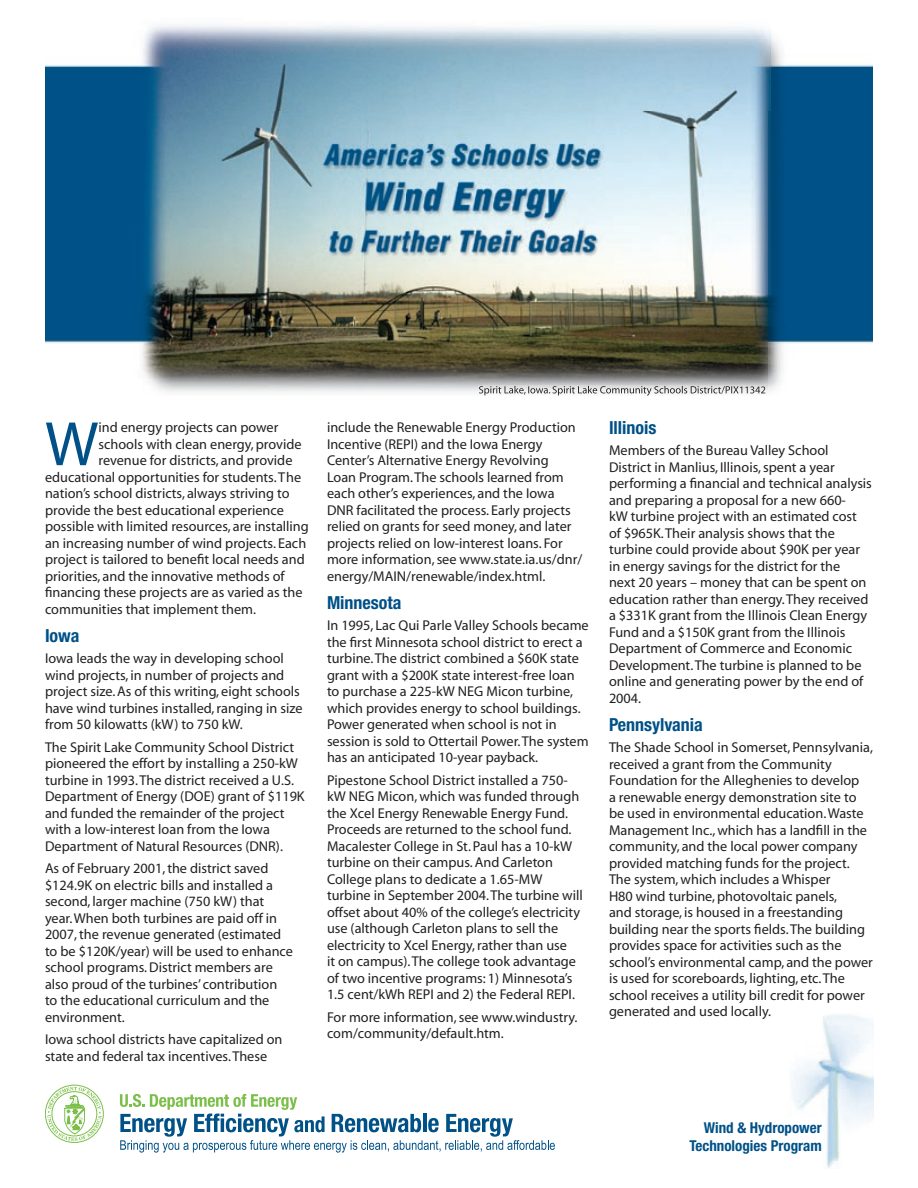
<style>
.page{position:relative;width:918px;height:1188px;background:#fff}
.page>*{position:absolute;margin:0;border:0;box-sizing:border-box;transform-origin:0 0}
.t1{font:63.15px "Myriad";color:#005187}
.t2{font:700 condensed 18px "Helvetica Neue LT Std";color:#005187}
.t3{font:700 condensed 15px/18px "Helvetica Neue LT Std";color:#005187;text-align:right}
.t4{font:14.25px/16.5px "Myriad";color:#231f20}
</style>
<div class="page">
<img style="left:793px;top:1014px;width:81px;height:155px">
<svg style="left:45px;top:1085px;width:59px;height:58px"></svg>
<svg style="left:120px;top:1094px;width:434px;height:58px"></svg>
<img style="left:45px;top:25px;width:828px;height:369px">
<img style="left:479px;top:386px;width:286px;height:10px">
<h1 class="t1" style="left:45px;top:413px;width:55px">W</h1>
<p class="t4" style="left:98px;top:420px;width:181px">ind energy projects can power</p>
<p class="t4" style="left:98px;top:436px;width:205px">schools with clean energy, provide</p>
<p class="t4" style="left:98px;top:453px;width:195px">revenue for districts, and provide</p>
<p class="t4" style="left:45px;top:469px;width:258px">educational opportunities for students. The</p>
<p class="t4" style="left:45px;top:486px;width:246px">nation’s school districts, always striving to</p>
<p class="t4" style="left:45px;top:502px;width:240px">provide the best educational experience</p>
<p class="t4" style="left:45px;top:519px;width:265px">possible with limited resources, are installing</p>
<p class="t4" style="left:45px;top:535px;width:263px">an increasing number of wind projects. Each</p>
<p class="t4" style="left:45px;top:552px;width:261px">project is tailored to benefit local needs and</p>
<p class="t4" style="left:45px;top:568px;width:241px">priorities, and the innovative methods of</p>
<p class="t4" style="left:45px;top:585px;width:259px">financing these projects are as varied as the</p>
<p class="t4" style="left:45px;top:601px;width:213px">communities that implement them.</p>
<p class="t2" style="left:45px;top:625px;width:36px">Iowa</p>
<p class="t4" style="left:45px;top:651px;width:259px">Iowa leads the way in developing school wind projects, in number of projects and project size. As of this writing, eight schools have wind turbines installed, ranging in size from 50 kilowatts (kW) to 750 kW.</p>
<p class="t4" style="left:45px;top:739px;width:261px">The Spirit Lake Community School District pioneered the effort by installing a 250-kW turbine in 1993. The district received a U.S.<br>Department of Energy (DOE) grant of $119K and funded the remainder of the project with a low-interest loan from the Iowa Department of Natural Resources (DNR).</p>
<p class="t4" style="left:45px;top:861px;width:250px">As of February 2001, the district saved $124.9K on electric bills and installed a second, larger machine (750 kW) that year. When both turbines are paid off in 2007, the revenue generated (estimated to be $120K/year) will be used to enhance school programs. District members are also proud of the turbines’ contribution to the educational curriculum and the environment.</p>
<p class="t4" style="left:45px;top:1032px;width:239px">Iowa school districts have capitalized on state and federal tax incentives. These</p>
<p class="t4" style="left:327px;top:420px;width:257px">include the Renewable Energy Production Incentive (REPI) and the Iowa Energy Center’s Alternative Energy Revolving<br>Loan Program. The schools learned from each other’s experiences, and the Iowa DNR facilitated the process. Early projects relied on grants for seed money, and later projects relied on low-interest loans. For more information, see www.state.ia.us/dnr/ energy/MAIN/renewable/index.html.</p>
<p class="t2" style="left:327px;top:592px;width:76px">Minnesota</p>
<p class="t4" style="left:327px;top:618px;width:263px">In 1995, Lac Qui Parle Valley Schools became the first Minnesota school district to erect a turbine. The district combined a $60K state grant with a $200K state interest-free loan to purchase a 225-kW NEG Micon turbine, which provides energy to school buildings.<br>Power generated when school is not in session is sold to Ottertail Power. The system has an anticipated 10-year payback.</p>
<p class="t4" style="left:327px;top:772px;width:257px">Pipestone School District installed a 750- kW NEG Micon, which was funded through the Xcel Energy Renewable Energy Fund.<br>Proceeds are returned to the school fund.<br>Macalester College in St. Paul has a 10-kW turbine on their campus. And Carleton College plans to dedicate a 1.65-MW turbine in September 2004. The turbine will offset about 40% of the college’s electricity use (although Carleton plans to sell the electricity to Xcel Energy, rather than use<br>it on campus). The college took advantage of two incentive programs: 1) Minnesota’s 1.5 cent/kWh REPI and 2) the Federal REPI.</p>
<p class="t4" style="left:327px;top:1009px;width:252px">For more information, see www.windustry. com/community/default.htm.</p>
<p class="t2" style="left:609px;top:417px;width:49px">Illinois</p>
<p class="t4" style="left:609px;top:443px;width:264px">Members of the Bureau Valley School District in Manlius, Illinois, spent a year performing a financial and technical analysis and preparing a proposal for a new 660-<br>kW turbine project with an estimated cost of $965K. Their analysis shows that the turbine could provide about $90K per year in energy savings for the district for the<br>next 20 years – money that can be spent on education rather than energy. They received a $331K grant from the Illinois Clean Energy Fund and a $150K grant from the Illinois Department of Commerce and Economic Development. The turbine is planned to be online and generating power by the end of 2004.</p>
<p class="t2" style="left:609px;top:714px;width:95px">Pennsylvania</p>
<p class="t4" style="left:609px;top:740px;width:266px">The Shade School in Somerset, Pennsylvania, received a grant from the Community Foundation for the Alleghenies to develop<br>a renewable energy demonstration site to be used in environmental education. Waste Management Inc., which has a landfill in the community, and the local power company provided matching funds for the project.<br>The system, which includes a Whisper<br>H80 wind turbine, photovoltaic panels,<br>and storage, is housed in a freestanding building near the sports fields. The building provides space for activities such as the school’s environmental camp, and the power is used for scoreboards, lighting, etc. The school receives a utility bill credit for power generated and used locally.</p>
<p class="t3" style="left:689px;top:1118px;width:134px">Wind &amp; Hydropower<br>Technologies Program</p>
</div>
